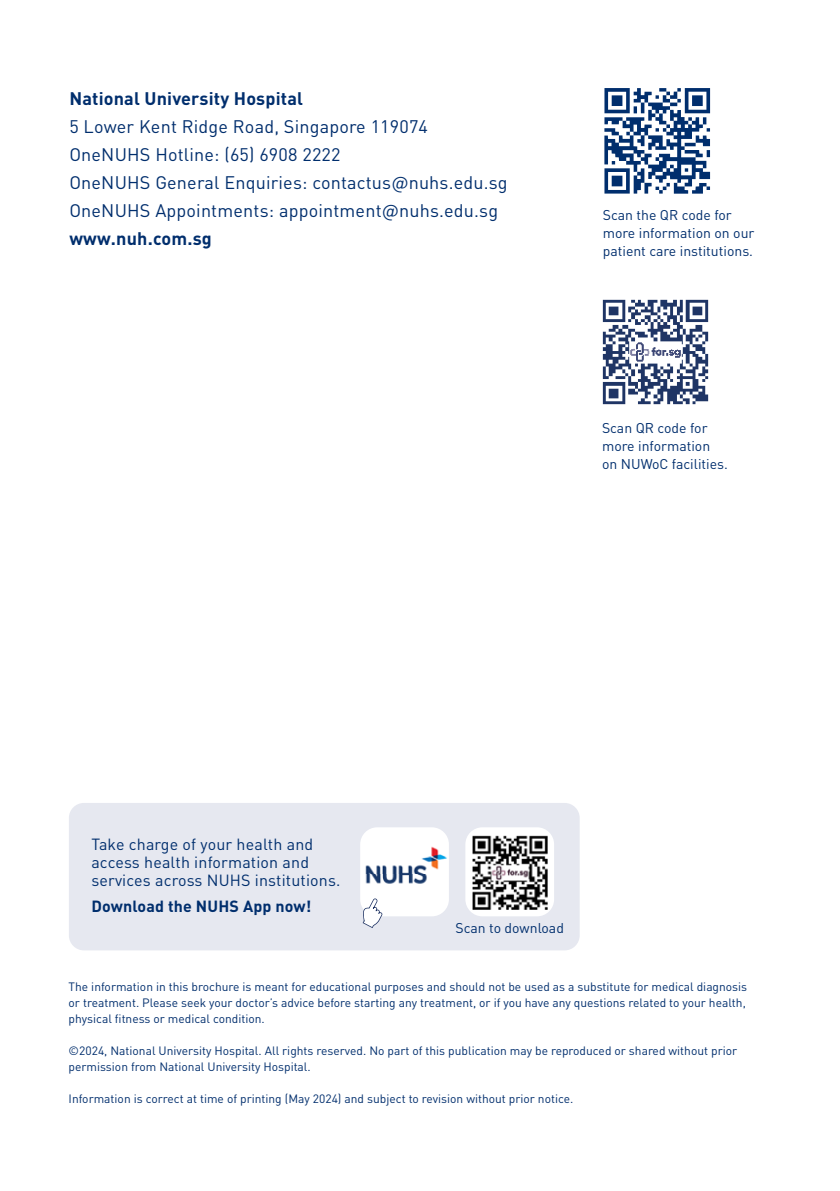
<style>
.page{position:relative;width:840px;height:1191px;background:#fff}
.page>*{position:absolute;margin:0;border:0;box-sizing:border-box;transform-origin:0 0}
.t1{font:18px/28px "DINOT";letter-spacing:.01em;color:#002e6d}
.t2{font:700 18px "DINOT";letter-spacing:.01em;color:#002e6d}
.t3{font:16px/18px "DINOT";letter-spacing:.01em;color:#002e6d}
.t4{font:700 16px "DINOT";letter-spacing:.01em;color:#002e6d}
.t5{font:14px/18px "DIN";color:#002e6d}
.t6{font:14px "DINOT";color:#002e6d}
.t7{font:12px/16px "DINOT";color:#002e6d;text-align:justify}
</style>
<div class="page">
<img style="left:602px;top:299px;width:107px;height:106px">
<div style="left:69px;top:803px;width:510px;height:147px;background:#e6e8f0;border-radius:15px"></div>
<div style="left:360px;top:827px;width:88px;height:89px;background:#fff;border-radius:17px"></div>
<img style="left:365px;top:846px;width:82px;height:38px">
<svg style="left:362px;top:898px;width:20px;height:30px"></svg>
<div style="left:465px;top:827px;width:88px;height:89px;background:#fff;border-radius:17px"></div>
<img style="left:472px;top:835px;width:74px;height:75px">
<svg style="left:604px;top:88px;width:105px;height:106px"></svg>
<h1 class="t2" style="left:69px;top:86px;width:235px">National University Hospital</h1>
<h1 class="t1" style="left:69px;top:111px;width:439px">5 Lower Kent Ridge Road, Singapore 119074<br>OneNUHS Hotline: (65) 6908 2222<br>OneNUHS General Enquiries: contactus@nuhs.edu.sg OneNUHS Appointments: appointment@nuhs.edu.sg</h1>
<h1 class="t2" style="left:69px;top:226px;width:144px">www.nuh.com.sg</h1>
<p class="t5" style="left:602px;top:206px;width:153px">Scan the QR code for more information on our patient care institutions.</p>
<p class="t5" style="left:601px;top:419px;width:127px">Scan QR code for more information on NUWoC facilities.</p>
<h2 class="t3" style="left:91px;top:834px;width:250px">Take charge of your health and access health information and services across NUHS institutions.</h2>
<h2 class="t4" style="left:91px;top:895px;width:221px">Download the NUHS App now!</h2>
<p class="t6" style="left:455px;top:918px;width:110px">Scan to download</p>
<p class="t7" style="left:69px;top:978px;width:679px">The information in this brochure is meant for educational purposes and should not be used as a substitute for medical diagnosis or treatment. Please seek your doctor’s advice before starting any treatment, or if you have any questions related to your health, physical fitness or medical condition.</p>
<p class="t7" style="left:69px;top:1042px;width:669px">©2024, National University Hospital. All rights reserved. No part of this publication may be reproduced or shared without prior permission from National University Hospital.</p>
<p class="t7" style="left:69px;top:1090px;width:506px">Information is correct at time of printing (May 2024) and subject to revision without prior notice.</p>
</div>
